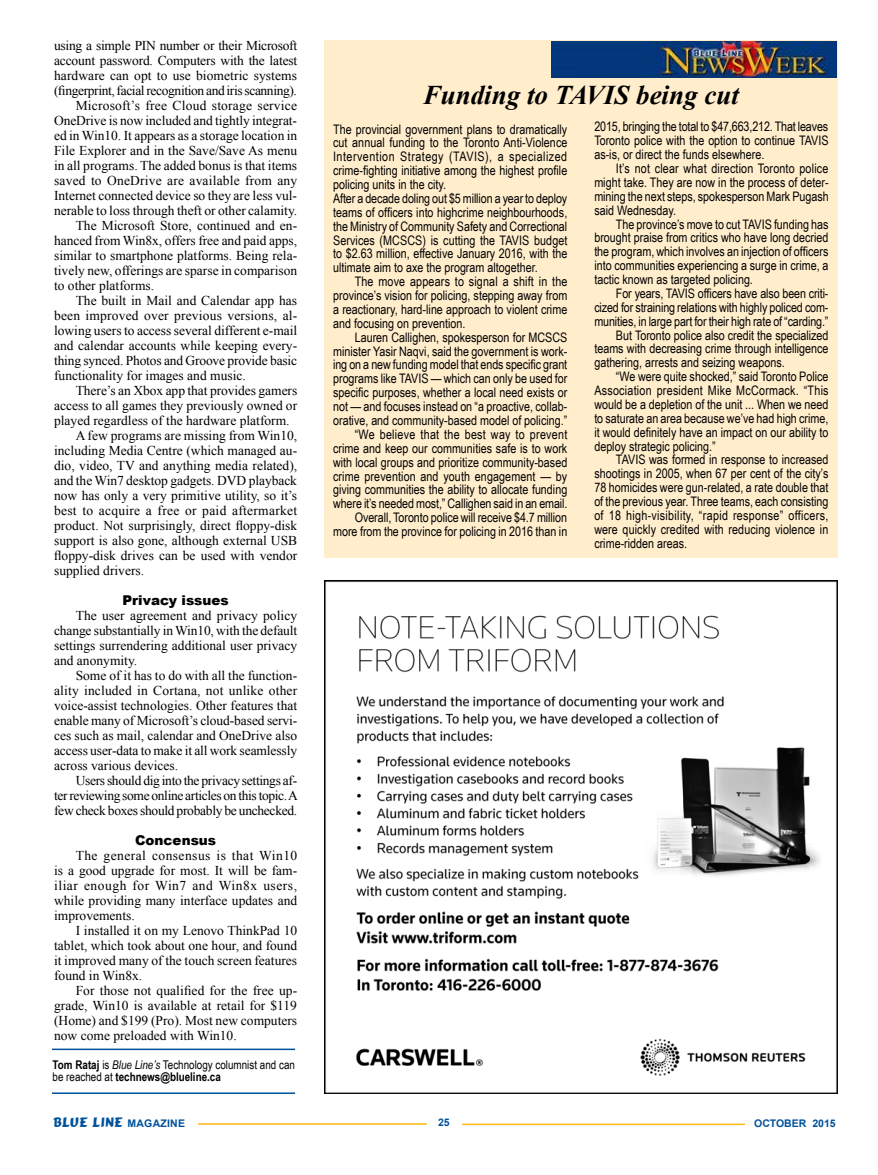
<style>
.page{position:relative;width:878px;height:1175px;background:#fff}
.page>*{position:absolute;margin:0;border:0;box-sizing:border-box;transform-origin:0 0}
.t1{font:italic 700 27px "Times New Roman";color:#000}
.t2{font:13.5px/15px "Times New Roman";color:#000;text-align:justify}
.t3{font:13.5px "Times New Roman";letter-spacing:-.03em;color:#000}
.t4{font:13.5px "Times New Roman";letter-spacing:-.02em;color:#000}
.t5{font:13.5px "Times New Roman";letter-spacing:.02em;color:#000}
.t6{font:900 13.5px "Arial";color:#000}
.t7{font:13.5px "Comic";letter-spacing:.02em;color:#00529c}
.t8{font:13.2px/13.8px "Arial Narrow";color:#000;text-align:justify}
.t9{font:13.2px "Arial Narrow";letter-spacing:.025em;color:#000}
.t10{font:13.2px "Arial Narrow";letter-spacing:.02em;color:#000}
.t11{font:12px/12px "Arial Narrow";color:#000}
.t12{font:700 10.5px "Arial";color:#00529c}
.s1{font-weight:700}
.s2{font-style:italic}
.s3{font-family:"Arial";font-weight:700;font-size:10.5px}
</style>
<div class="page">
<hr style="left:462px;top:1123px;width:283px;height:2px;background:#fdb913">
<hr style="left:198px;top:1123px;width:229px;height:1px;background:#fdb913">
<img style="left:324px;top:580px;width:513px;height:514px">
<hr style="left:52px;top:1048px;width:243px;height:2px;background:#00529c">
<hr style="left:52px;top:1092px;width:243px;height:2px;background:#00529c">
<div style="left:324px;top:40px;width:513px;height:518px;background:#ffedcc"></div>
<img style="left:551px;top:41px;width:285px;height:36px">
<p class="t4" style="left:54px;top:36px;width:244px">using a simple PIN number or their Microsoft</p>
<p class="t2" style="left:54px;top:53px;width:245px">account password. Computers with the latest</p>
<p class="t2" style="left:54px;top:68px;width:244px">hardware can opt to use biometric systems</p>
<p class="t3" style="left:54px;top:81px;width:244px">(fingerprint, facial recognition and iris scanning).</p>
<p class="t2" style="left:76px;top:98px;width:223px">Microsoft’s free Cloud storage service</p>
<p class="t2" style="left:54px;top:113px;width:244px">OneDrive is now included and tightly integrat-</p>
<p class="t2" style="left:54px;top:128px;width:245px">ed in Win10. It appears as a storage location in</p>
<p class="t2" style="left:54px;top:143px;width:244px">File Explorer and in the Save/Save As menu</p>
<p class="t2" style="left:54px;top:158px;width:244px">in all programs. The added bonus is that items</p>
<p class="t2" style="left:54px;top:173px;width:245px">saved to OneDrive are available from any</p>
<p class="t2" style="left:54px;top:188px;width:244px">Internet connected device so they are less vul-</p>
<p class="t2" style="left:54px;top:203px;width:244px">nerable to loss through theft or other calamity.</p>
<p class="t2" style="left:76px;top:218px;width:223px">The Microsoft Store, continued and en-</p>
<p class="t2" style="left:54px;top:233px;width:244px">hanced from Win8x, offers free and paid apps,</p>
<p class="t2" style="left:54px;top:248px;width:244px">similar to smartphone platforms. Being rela-</p>
<p class="t2" style="left:54px;top:263px;width:245px">tively new, offerings are sparse in comparison</p>
<p class="t2" style="left:54px;top:278px;width:102px">to other platforms.</p>
<p class="t2" style="left:76px;top:293px;width:223px">The built in Mail and Calendar app has</p>
<p class="t2" style="left:54px;top:308px;width:244px">been improved over previous versions, al-</p>
<p class="t2" style="left:54px;top:323px;width:245px">lowing users to access several different e-mail</p>
<p class="t2" style="left:54px;top:338px;width:244px">and calendar accounts while keeping every-</p>
<p class="t2" style="left:54px;top:353px;width:245px">thing synced. Photos and Groove provide basic</p>
<p class="t2" style="left:54px;top:368px;width:193px">functionality for images and music.</p>
<p class="t2" style="left:76px;top:383px;width:223px">There’s an Xbox app that provides gamers</p>
<p class="t2" style="left:54px;top:398px;width:244px">access to all games they previously owned or</p>
<p class="t2" style="left:54px;top:413px;width:237px">played regardless of the hardware platform.</p>
<p class="t2" style="left:76px;top:428px;width:223px">A few programs are missing from Win10,</p>
<p class="t2" style="left:54px;top:443px;width:244px">including Media Centre (which managed au-</p>
<p class="t2" style="left:54px;top:458px;width:244px">dio, video, TV and anything media related),</p>
<p class="t2" style="left:54px;top:473px;width:244px">and the Win7 desktop gadgets. DVD playback</p>
<p class="t2" style="left:54px;top:488px;width:244px">now has only a very primitive utility, so it’s</p>
<p class="t5" style="left:54px;top:501px;width:244px">best to acquire a free or paid aftermarket</p>
<p class="t2" style="left:54px;top:518px;width:244px">product. Not surprisingly, direct floppy-disk</p>
<p class="t2" style="left:54px;top:533px;width:244px">support is also gone, although external USB</p>
<p class="t2" style="left:54px;top:548px;width:245px">floppy-disk drives can be used with vendor</p>
<p class="t2" style="left:54px;top:563px;width:91px">supplied drivers.</p>
<p class="t6" style="left:122px;top:590px;width:108px">Privacy issues</p>
<p class="t2" style="left:54px;top:608px;width:245px;text-indent:22px">The user agreement and privacy policy change substantially in Win10, with the default settings surrendering additional user privacy and anonymity.</p>
<p class="t2" style="left:54px;top:668px;width:245px;text-indent:22px">Some of it has to do with all the function&shy;ality included in Cortana, not unlike other voice-assist technologies. Other features that enable many of Microsoft’s cloud-based servi&shy;ces such as mail, calendar and OneDrive also access user-data to make it all work seamlessly across various devices.</p>
<p class="t2" style="left:54px;top:773px;width:245px;text-indent:22px">Users should dig into the privacy settings af&shy;ter reviewing some online articles on this topic. A few check boxes should probably be unchecked.</p>
<p class="t6" style="left:135px;top:830px;width:83px">Concensus</p>
<p class="t2" style="left:54px;top:848px;width:245px;text-indent:22px">The general consensus is that Win10 is a good upgrade for most. It will be fam&shy;iliar enough for Win7 and Win8x users, while providing many interface updates and improvements.</p>
<p class="t2" style="left:54px;top:923px;width:245px;text-indent:22px">I installed it on my Lenovo ThinkPad 10 tablet, which took about one hour, and found it improved many of the touch screen features found in Win8x.</p>
<p class="t2" style="left:54px;top:983px;width:245px;text-indent:22px">For those not qualified for the free up&shy;grade, Win10 is available at retail for $119 (Home) and $199 (Pro). Most new computers now come preloaded with Win10.</p>
<p class="t11" style="left:53px;top:1058px;width:244px"><span class="s1">Tom Rataj</span> is <span class="s2">Blue Line’s</span> Technology columnist and can be reached at <span class="s1">technews@blueline.ca</span></p>
<h1 class="t1" style="left:422px;top:77px;width:318px">Funding to TAVIS being cut</h1>
<p class="t8" style="left:333px;top:121px;width:236px;text-align:left">The provincial government plans to dramatically cut annual funding to the Toronto Anti-Violence Intervention Strategy (TAVIS), a specialized crime-fighting initiative among the highest profile policing units in the city.<br>After a decade doling out $5 million a year to deploy teams of officers into highcrime neighbourhoods, the Ministry of Community Safety and Correctional Services (MCSCS) is cutting the TAVIS budget to $2.63 million, effective January 2016, with the ultimate aim to axe the program altogether.</p>
<p class="t8" style="left:333px;top:274px;width:236px;text-indent:22px">The move appears to signal a shift in the province’s vision for policing, stepping away from a reactionary, hard-line approach to violent crime and focusing on prevention.</p>
<p class="t8" style="left:333px;top:330px;width:236px;text-align:right">Lauren Callighen, spokesperson for MCSCS minister Yasir Naqvi, said the government is work&shy;ing on a new funding model that ends specific grant programs like TAVIS — which can only be used for specific purposes, whether a local need exists or not — and focuses instead on “a proactive, collab&shy;orative, and community-based model of policing.” “We believe that the best way to prevent crime and keep our communities safe is to work with local groups and prioritize community-based crime prevention and youth engagement — by giving communities the ability to allocate funding where it’s needed most,” Callighen said in an email.<br>Overall, Toronto police will receive $4.7 million more from the province for policing in 2016 than in</p>
<p class="t8" style="left:594px;top:119px;width:236px">2015, bringing the total to $47,663,212. That leaves Toronto police with the option to continue TAVIS as-is, or direct the funds elsewhere.</p>
<p class="t8" style="left:594px;top:161px;width:236px;text-indent:22px">It’s not clear what direction Toronto police might take. They are now in the process of deter&shy;mining the next steps, spokesperson Mark Pugash said Wednesday.</p>
<p class="t8" style="left:594px;top:216px;width:236px;text-indent:22px">The province’s move to cut TAVIS funding has brought praise from critics who have long decried the program, which involves an injection of officers into communities experiencing a surge in crime, a tactic known as targeted policing.</p>
<p class="t8" style="left:616px;top:286px;width:214px">For years, TAVIS officers have also been criti-</p>
<p class="t8" style="left:594px;top:300px;width:236px">cized for straining relations with highly policed com-</p>
<p class="t8" style="left:594px;top:313px;width:236px">munities, in large part for their high rate of “carding.”</p>
<p class="t8" style="left:616px;top:327px;width:214px">But Toronto police also credit the specialized</p>
<p class="t8" style="left:594px;top:341px;width:236px">teams with decreasing crime through intelligence</p>
<p class="t8" style="left:594px;top:355px;width:192px">gathering, arrests and seizing weapons.</p>
<p class="t8" style="left:616px;top:369px;width:214px">“We were quite shocked,” said Toronto Police</p>
<p class="t10" style="left:594px;top:381px;width:236px">Association president Mike McCormack. “This</p>
<p class="t8" style="left:594px;top:397px;width:236px">would be a depletion of the unit ... When we need</p>
<p class="t8" style="left:594px;top:411px;width:235px">to saturate an area because we’ve had high crime,</p>
<p class="t8" style="left:594px;top:424px;width:236px">it would definitely have an impact on our ability to</p>
<p class="t8" style="left:594px;top:438px;width:123px">deploy strategic policing.”</p>
<p class="t8" style="left:616px;top:452px;width:214px">TAVIS was formed in response to increased</p>
<p class="t8" style="left:594px;top:466px;width:236px">shootings in 2005, when 67 per cent of the city’s</p>
<p class="t8" style="left:594px;top:480px;width:236px">78 homicides were gun-related, a rate double that</p>
<p class="t8" style="left:594px;top:494px;width:235px">of the previous year. Three teams, each consisting</p>
<p class="t9" style="left:594px;top:505px;width:235px">of 18 high-visibility, “rapid response” officers,</p>
<p class="t8" style="left:594px;top:522px;width:235px">were quickly credited with reducing violence in</p>
<p class="t8" style="left:594px;top:535px;width:94px">crime-ridden areas.</p>
<p class="t7" style="left:53px;top:1113px;width:133px">BLUE LINE <span class="s3">MAGAZINE</span></p>
<p class="t12" style="left:438px;top:1115px;width:13px">25</p>
<p class="t12" style="left:754px;top:1116px;width:83px">OCTOBER 2015</p>
</div>
